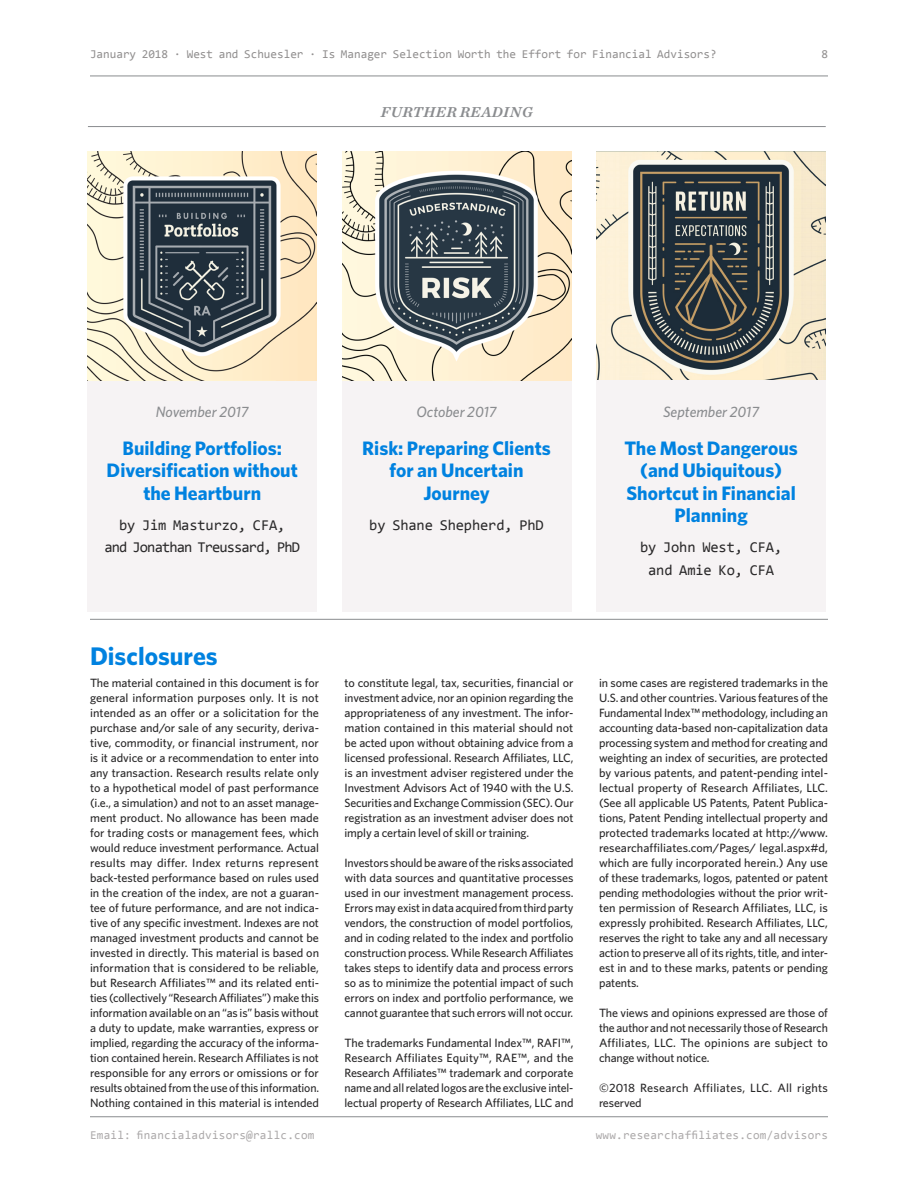
<style>
.page{position:relative;width:918px;height:1188px;background:#fff}
.page>*{position:absolute;margin:0;border:0;box-sizing:border-box;transform-origin:0 0}
.Article___Subheading{font:700 25.5px "Whitney";color:#0082e0}
.Article___Subheading-2{font:700 19.5px/22.5px "Whitney";color:#0082e0;text-align:center}
.Article___Key_Points{font:15px/22.5px "Consolas";letter-spacing:-.01em;color:#2a292a;text-align:center}
.Article___Key_Points-2{font:15px/22.5px "Consolas";letter-spacing:-.06em;color:#2a292a;text-align:center}
.Sidepanel___Month{font:italic 500 15px "Whitney";color:#8a8c8f}
.Sidepanel___Related{font:italic 15px "Chronicle Text G1 Semi";letter-spacing:.03em;color:#8a8c8f}
.End___Disclosures{font:500 12px/15px "Whitney";letter-spacing:-.01em;color:#2a292a;text-align:justify}
.t1{font:12px "Consolas";color:#929090}
.t2{font:12px "Consolas";letter-spacing:.02em;color:#adaaab}
.End___Disclosures-2{font:500 12px/15px "Whitney";letter-spacing:.02em;color:#2a292a}
</style>
<div class="page">
<hr style="left:90px;top:76px;width:738px;height:1px;background:#8a8c8f">
<hr style="left:90px;top:1116px;width:738px;height:1px;background:#8a8c8f">
<hr style="left:88px;top:126px;width:738px;height:1px;background:#8a8c8f">
<img style="left:597px;top:151px;width:229px;height:229px">
<div style="left:88px;top:380px;width:229px;height:232px;background:#f6f3f4"></div>
<div style="left:597px;top:380px;width:229px;height:232px;background:#f6f3f4"></div>
<div style="left:342px;top:380px;width:229px;height:232px;background:#f6f3f4"></div>
<img style="left:342px;top:151px;width:229px;height:229px">
<img style="left:88px;top:151px;width:229px;height:229px">
<hr style="left:90px;top:619px;width:738px;height:1px;background:#8a8c8f">
<p class="t1" style="left:90px;top:46px;width:628px">January 2018 . West and Schuesler . Is Manager Selection Worth the Effort for Financial Advisors?</p>
<p class="t1" style="left:821px;top:46px;width:8px">8</p>
<p class="Sidepanel___Related" style="left:381px;top:100px;width:153px">FURTHER READING</p>
<p class="Sidepanel___Month" style="left:156px;top:402px;width:94px">November 2017</p>
<p class="Article___Subheading-2" style="left:107px;top:436px;width:193px">Building Portfolios:<br>Diversification without the Heartburn</p>
<p class="Article___Key_Points-2" style="left:104px;top:513px;width:197px">by Jim Masturzo, CFA,<br>and Jonathan Treussard, PhD</p>
<p class="Sidepanel___Month" style="left:416px;top:402px;width:82px">October 2017</p>
<p class="Article___Subheading-2" style="left:362px;top:436px;width:190px">Risk: Preparing Clients for an Uncertain<br>Journey</p>
<p class="Article___Key_Points" style="left:369px;top:513px;width:176px">by Shane Shepherd, PhD</p>
<p class="Sidepanel___Month" style="left:663px;top:402px;width:98px">September 2017</p>
<p class="Article___Subheading-2" style="left:624px;top:436px;width:175px">The Most Dangerous (and Ubiquitous)<br>Shortcut in Financial<br>Planning</p>
<p class="Article___Key_Points" style="left:640px;top:535px;width:144px">by John West, CFA, and Amie Ko, CFA</p>
<p class="Article___Subheading" style="left:90px;top:638px;width:129px">Disclosures</p>
<p class="End___Disclosures" style="left:90px;top:675px;width:231px">The material contained in this document is for general information purposes only. It is not intended as an offer or a solicitation for the purchase and/or sale of any security, deriva&shy;tive, commodity, or financial instrument, nor is it advice or a recommendation to enter into any transaction. Research results relate only to a hypothetical model of past performance (i.e., a simulation) and not to an asset manage&shy;ment product. No allowance has been made for trading costs or management fees, which would reduce investment performance. Actual results may differ. Index returns represent back-tested performance based on rules used in the creation of the index, are not a guaran&shy;tee of future performance, and are not indica&shy;tive of any specific investment. Indexes are not managed investment products and cannot be invested in directly. This material is based on information that is considered to be reliable, but Research Affiliates™ and its related enti&shy;ties (collectively “Research Affiliates”) make this information available on an “as is” basis without a duty to update, make warranties, express or implied, regarding the accuracy of the informa&shy;tion contained herein. Research Affiliates is not responsible for any errors or omissions or for results obtained from the use of this information.<br>Nothing contained in this material is intended</p>
<p class="End___Disclosures" style="left:345px;top:675px;width:231px">to constitute legal, tax, securities, financial or investment advice, nor an opinion regarding the appropriateness of any investment. The infor&shy;mation contained in this material should not be acted upon without obtaining advice from a licensed professional. Research Affiliates, LLC, is an investment adviser registered under the Investment Advisors Act of 1940 with the U.S.<br>Securities and Exchange Commission (SEC). Our registration as an investment adviser does not imply a certain level of skill or training.</p>
<p class="End___Disclosures" style="left:345px;top:855px;width:231px">Investors should be aware of the risks associated with data sources and quantitative processes used in our investment management process.<br>Errors may exist in data acquired from third party vendors, the construction of model portfolios, and in coding related to the index and portfolio construction process. While Research Affiliates takes steps to identify data and process errors so as to minimize the potential impact of such errors on index and portfolio performance, we cannot guarantee that such errors will not occur.</p>
<p class="End___Disclosures" style="left:345px;top:1035px;width:231px">The trademarks Fundamental Index™, RAFI™, Research Affiliates Equity™, RAE™, and the Research Affiliates™ trademark and corporate name and all related logos are the exclusive intel&shy;lectual property of Research Affiliates, LLC and</p>
<p class="End___Disclosures" style="left:599px;top:675px;width:231px">in some cases are registered trademarks in the U.S. and other countries. Various features of the Fundamental Index™ methodology, including an accounting data-based non-capitalization data processing system and method for creating and weighting an index of securities, are protected by various patents, and patent-pending intel&shy;lectual property of Research Affiliates, LLC. (See all applicable US Patents, Patent Publica&shy;tions, Patent Pending intellectual property and protected trademarks located at http://www. researchaffiliates.com/Pages/ legal.aspx#d, which are fully incorporated herein.) Any use of these trademarks, logos, patented or patent pending methodologies without the prior writ&shy;ten permission of Research Affiliates, LLC, is expressly prohibited. Research Affiliates, LLC, reserves the right to take any and all necessary action to preserve all of its rights, title, and inter&shy;est in and to these marks, patents or pending patents.</p>
<p class="End___Disclosures" style="left:599px;top:1005px;width:231px">The views and opinions expressed are those of the author and not necessarily those of Research Affiliates, LLC. The opinions are subject to change without notice.</p>
<p class="End___Disclosures-2" style="left:599px;top:1080px;width:231px">©2018 Research Affiliates, LLC. All rights reserved</p>
<p class="t2" style="left:90px;top:1127px;width:226px">Email: financialadvisors@rallc.com</p>
<p class="t2" style="left:596px;top:1127px;width:234px">www.researchaffiliates.com/advisors</p>
</div>
